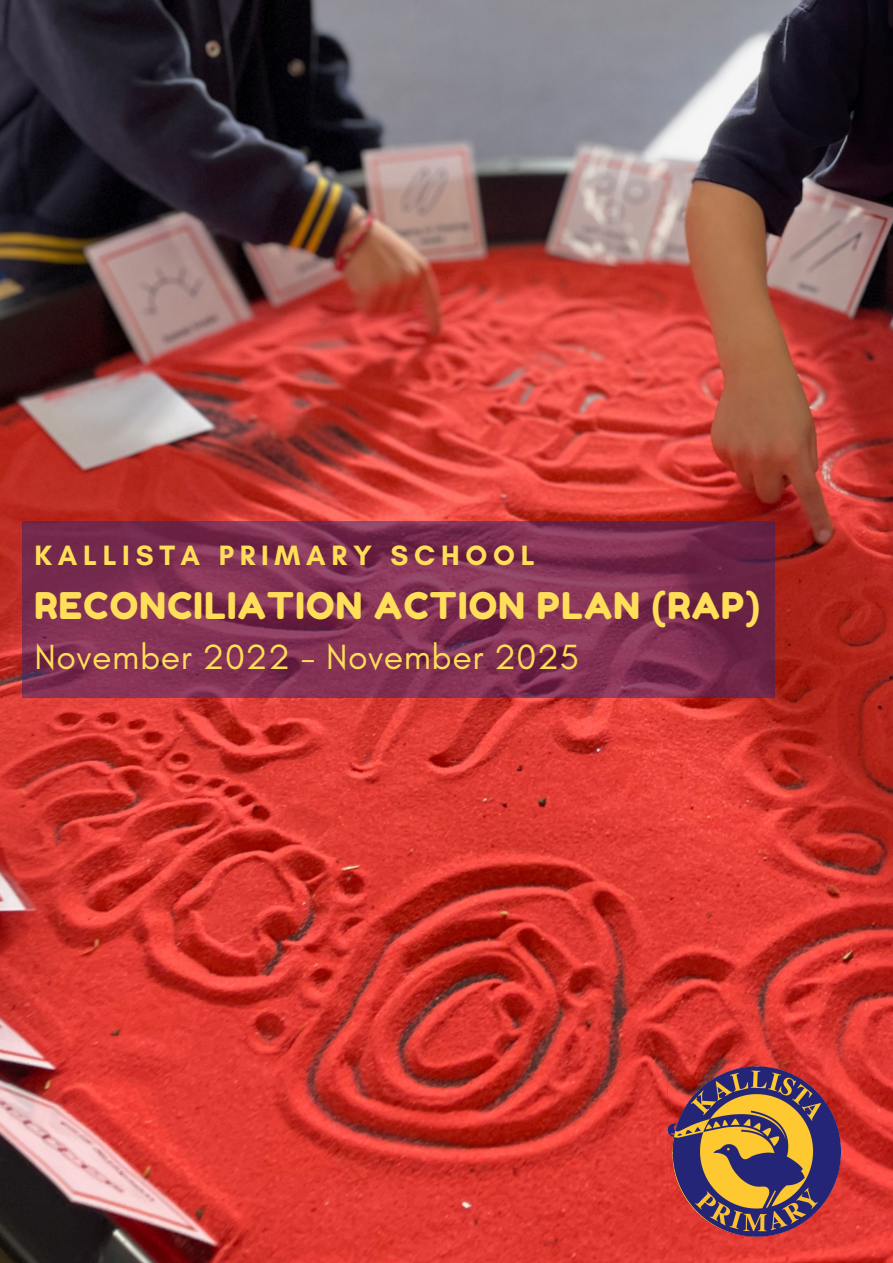
<style>
.page{position:relative;width:893px;height:1263px;background:#fff}
.page>*{position:absolute;margin:0;border:0;box-sizing:border-box;transform-origin:0 0}
.t1{font:36.75px "Fredoka One";letter-spacing:.035em;color:#ffde59}
.t2{font:35.62px "Glacial Indifference";letter-spacing:.015em;color:#ffde59}
.t3{font:700 28.5px "Glacial Indifference";letter-spacing:.2em;color:#ffde59}
</style>
<div class="page">
<img style="left:0;top:0;width:893px;height:1263px">
<img style="left:667px;top:1062px;width:173px;height:176px">
<svg style="left:23px;top:521px;width:752px;height:177px;background:#7d2e51"></svg>
<p class="t3" style="left:34px;top:538px;width:501px">KALLISTA PRIMARY SCHOOL</p>
<p class="t1" style="left:34px;top:584px;width:727px">RECONCILIATION ACTION PLAN (RAP)</p>
<p class="t2" style="left:34px;top:635px;width:546px">November 2022 - November 2025</p>
</div>
